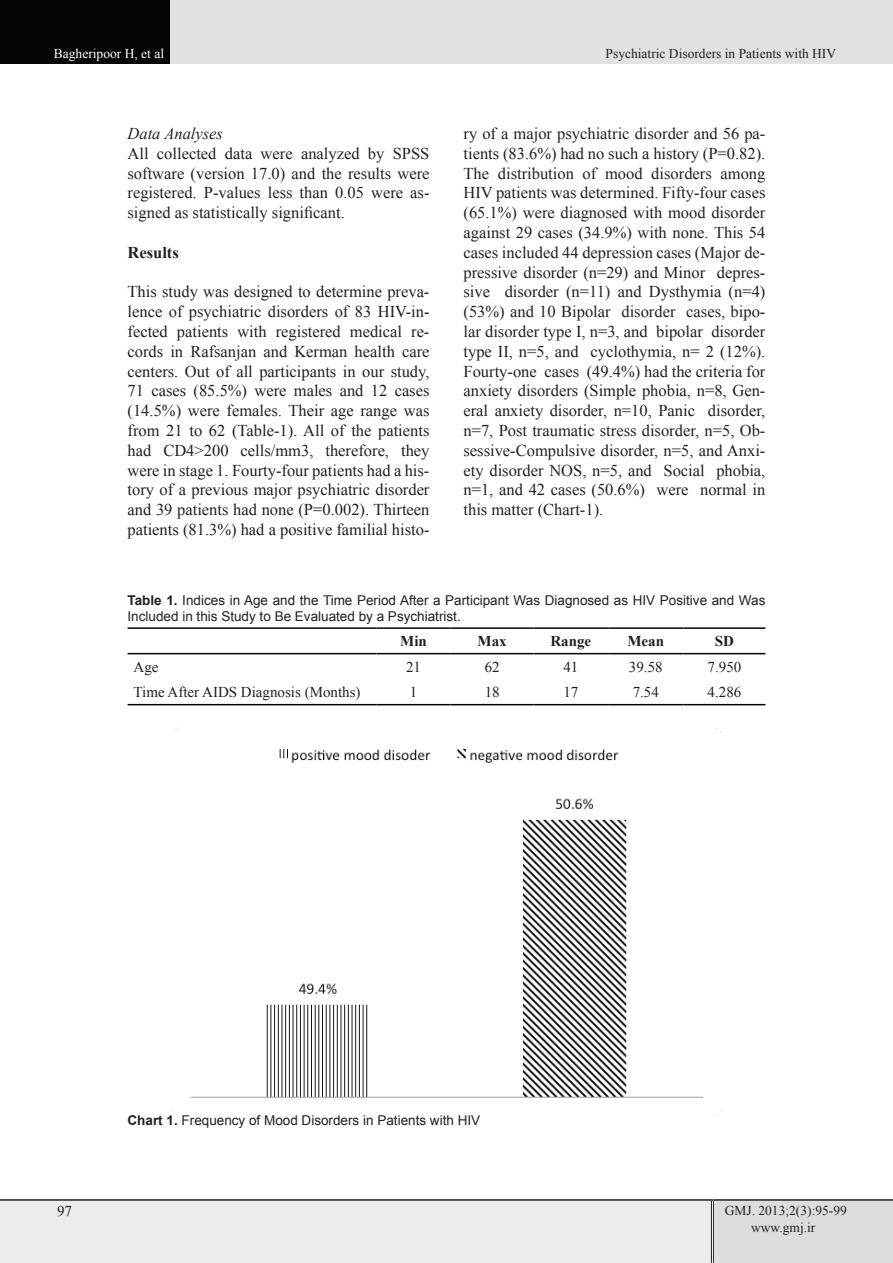
<style>
.page{position:relative;width:893px;height:1263px;background:#fff}
.page>*{position:absolute;margin:0;border:0;box-sizing:border-box;transform-origin:0 0}
.t1{font:16.5px/19.8px "Times New Roman";color:#231f20;text-align:justify}
.t2{font:italic 16.5px "Times New Roman";color:#231f20}
.t3{font:700 16.5px "Times New Roman";color:#231f20}
.t4{font:15px "Times New Roman";color:#231f20}
.t5{font:700 15px "Times New Roman";color:#231f20}
.t6{font:13.5px/16.2px "Arial";color:#231f20}
.t7{font:13.5px/16.2px "Times New Roman";color:#231f20;text-align:center}
.t8{font:13.5px "Times New Roman";color:#fff}
.s1{font-weight:700}
</style>
<div class="page">
<div style="left:0;top:0;width:170px;height:64px;background:#040503"></div>
<div style="left:170px;top:0;width:723px;height:64px;background:#e1e2e4"></div>
<div style="left:0;top:1200px;width:712px;height:63px;background:#ececee"></div>
<div style="left:712px;top:1200px;width:181px;height:63px;background:#dcdddf"></div>
<hr style="left:711px;top:1201px;width:3px;height:62px;background:#fff">
<hr style="left:711px;top:1201px;width:1px;height:62px;background:#231f20">
<hr style="left:713px;top:1201px;width:1px;height:62px;background:#231f20">
<hr style="left:0;top:1199px;width:712px;height:2px;background:#231f20">
<hr style="left:712px;top:1199px;width:181px;height:2px;background:#231f20">
<hr style="left:128px;top:704px;width:248px;height:1px;background:#040503">
<hr style="left:376px;top:704px;width:75px;height:1px;background:#040503">
<hr style="left:451px;top:704px;width:83px;height:1px;background:#040503">
<hr style="left:534px;top:704px;width:74px;height:1px;background:#040503">
<hr style="left:608px;top:704px;width:76px;height:1px;background:#040503">
<hr style="left:684px;top:704px;width:81px;height:1px;background:#040503">
<hr style="left:128px;top:627px;width:248px;height:2px;background:#040503">
<hr style="left:376px;top:627px;width:75px;height:2px;background:#040503">
<hr style="left:451px;top:627px;width:83px;height:2px;background:#040503">
<hr style="left:534px;top:627px;width:74px;height:2px;background:#040503">
<hr style="left:608px;top:627px;width:76px;height:2px;background:#040503">
<hr style="left:684px;top:627px;width:81px;height:2px;background:#040503">
<hr style="left:128px;top:653px;width:248px;height:1px;background:#040503">
<hr style="left:376px;top:653px;width:75px;height:1px;background:#040503">
<hr style="left:451px;top:653px;width:83px;height:1px;background:#040503">
<hr style="left:534px;top:653px;width:74px;height:1px;background:#040503">
<hr style="left:608px;top:653px;width:76px;height:1px;background:#040503">
<hr style="left:684px;top:653px;width:81px;height:1px;background:#040503">
<img style="left:172px;top:728px;width:549px;height:387px">
<p class="t8" style="left:54px;top:44px;width:112px">Bagheripoor H, et al</p>
<p class="t7" style="left:606px;top:45px;width:232px">Psychiatric Disorders in Patients with HIV</p>
<p class="t2" style="left:128px;top:122px;width:97px">Data Analyses</p>
<p class="t1" style="left:128px;top:143px;width:303px">All collected data were analyzed by SPSS software (version 17.0) and the results were registered. P-values less than 0.05 were as&shy;signed as statistically significant.</p>
<p class="t3" style="left:128px;top:241px;width:53px">Results</p>
<p class="t1" style="left:128px;top:282px;width:303px">This study was designed to determine preva&shy;lence of psychiatric disorders of 83 HIV-in&shy;fected patients with registered medical re&shy;cords in Rafsanjan and Kerman health care centers. Out of all participants in our study, 71 cases (85.5%) were males and 12 cases (14.5%) were females. Their age range was from 21 to 62 (Table-1). All of the patients had CD4&gt;200 cells/mm3, therefore, they were in stage 1. Fourty-four patients had a his&shy;tory of a previous major psychiatric disorder and 39 patients had none (P=0.002). Thirteen patients (81.3%) had a positive familial histo-</p>
<p class="t1" style="left:463px;top:123px;width:303px">ry of a major psychiatric disorder and 56 pa&shy;tients (83.6%) had no such a history (P=0.82).<br>The distribution of mood disorders among HIV patients was determined. Fifty-four cases (65.1%) were diagnosed with mood disorder against 29 cases (34.9%) with none. This 54 cases included 44 depression cases (Major de&shy;pressive disorder (n=29) and Minor depres&shy;sive disorder (n=11) and Dysthymia (n=4) (53%) and 10 Bipolar disorder cases, bipo&shy;lar disorder type I, n=3, and bipolar disorder type II, n=5, and cyclothymia, n= 2 (12%).<br>Fourty-one cases (49.4%) had the criteria for anxiety disorders (Simple phobia, n=8, Gen&shy;eral anxiety disorder, n=10, Panic disorder, n=7, Post traumatic stress disorder, n=5, Ob&shy;sessive-Compulsive disorder, n=5, and Anxi&shy;ety disorder NOS, n=5, and Social phobia, n=1, and 42 cases (50.6%) were normal in this matter (Chart-1).</p>
<p class="t6" style="left:128px;top:592px;width:639px"><span class="s1">Table 1.</span> Indices in Age and the Time Period After a Participant Was Diagnosed as HIV Positive and Was<br>Included in this Study to Be Evaluated by a Psychiatrist.</p>
<p class="t5" style="left:400px;top:631px;width:28px">Min</p>
<p class="t5" style="left:478px;top:631px;width:31px">Max</p>
<p class="t5" style="left:550px;top:631px;width:42px">Range</p>
<p class="t5" style="left:627px;top:631px;width:38px">Mean</p>
<p class="t5" style="left:715px;top:631px;width:21px">SD</p>
<p class="t4" style="left:134px;top:656px;width:26px">Age</p>
<p class="t4" style="left:406px;top:656px;width:16px">21</p>
<p class="t4" style="left:485px;top:656px;width:16px">62</p>
<p class="t4" style="left:563px;top:656px;width:16px">41</p>
<p class="t4" style="left:629px;top:656px;width:35px">39.58</p>
<p class="t4" style="left:708px;top:656px;width:35px">7.950</p>
<p class="t4" style="left:134px;top:682px;width:228px">Time After AIDS Diagnosis (Months)</p>
<p class="t4" style="left:410px;top:682px;width:9px">1</p>
<p class="t4" style="left:485px;top:682px;width:16px">18</p>
<p class="t4" style="left:563px;top:682px;width:16px">17</p>
<p class="t4" style="left:633px;top:682px;width:28px">7.54</p>
<p class="t4" style="left:708px;top:682px;width:35px">4.286</p>
<p class="t6" style="left:128px;top:1112px;width:354px"><span class="s1">Chart 1.</span> Frequency of Mood Disorders in Patients with HIV</p>
<p class="t4" style="left:57px;top:1201px;width:16px">97</p>
<p class="t7" style="left:725px;top:1202px;width:124px">GMJ. 2013;2(3):95-99 www.gmj.ir</p>
</div>
